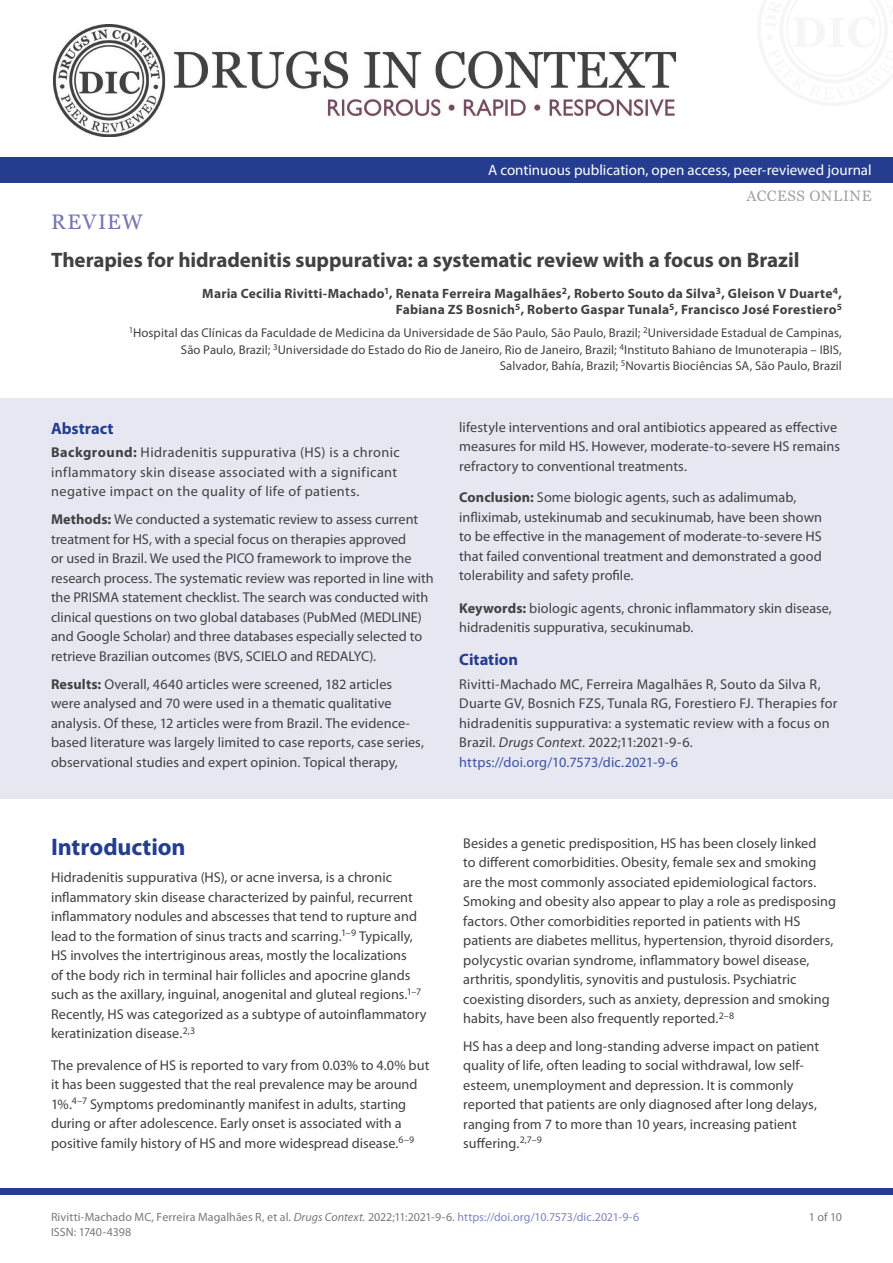
<style>
.page{position:relative;width:893px;height:1263px;background:#fff}
.page>*{position:absolute;margin:0;border:0;box-sizing:border-box;transform-origin:0 0}
.t1{font:700 24px "Myriad Pro";letter-spacing:-.005em;color:#243d91}
.JTL{font:700 21px "Myriad Pro";letter-spacing:-.005em;color:#424142}
.SP_JID{font:21px "Georgia";letter-spacing:.06em;color:#7376b2}
.OPH1{font:700 16.5px "Myriad Pro";color:#243d91}
.t2{font:15px "Myriad Pro";color:#fff}
.t3{font:15px "Georgia";letter-spacing:.045em;color:#7c7878}
.OPTXS{font:14.25px/19.5px "Myriad Pro";color:#424142}
.TXT_S{font:14.25px/19.5px "Myriad Pro";color:#424142}
.TXT{font:14.25px/19.5px "Myriad Pro";color:#424142}
.OPTX{font:14.25px/19.5px "Myriad Pro";letter-spacing:.02em;color:#424142}
.JAU{font:700 13.5px/16.2px "Myriad Pro";letter-spacing:.02em;color:#424142;text-align:right}
.JAF{font:12.75px/16.5px "Myriad Pro";letter-spacing:.005em;color:#424142;text-align:right}
.t4{font:12px "Myriad Pro";letter-spacing:.005em;color:#7c7878}
.s1{font-weight:700}
.s2{font-style:italic}
.s3{color:#3a53a3}
.s4{color:#7f85c1}
</style>
<div class="page">
<div style="left:0;top:157px;width:893px;height:26px;background:#243d91"></div>
<img style="left:53px;top:24px;width:622px;height:112px">
<div style="left:0;top:398px;width:893px;height:400px;background:#e7e7f2"></div>
<div style="left:0;top:1188px;width:893px;height:7px;background:#243d91"></div>
<p class="t2" style="left:488px;top:161px;width:385px">A continuous publication, open access, peer-reviewed journal</p>
<p class="SP_JID" style="left:51px;top:206px;width:93px">REVIEW</p>
<p class="t3" style="left:746px;top:185px;width:127px">ACCESS ONLINE</p>
<p class="JTL" style="left:51px;top:246px;width:750px">Therapies for hidradenitis suppurativa: a systematic review with a focus on Brazil</p>
<p class="JAU" style="left:202px;top:285px;width:641px">Maria Cecilia Rivitti-Machado<sup>1</sup>, Renata Ferreira Magalhães<sup>2</sup>, Roberto Souto da Silva<sup>3</sup>, Gleison V Duarte<sup>4</sup>,<br>Fabiana ZS Bosnich<sup>5</sup>, Roberto Gaspar Tunala<sup>5</sup>, Francisco José Forestiero<sup>5</sup></p>
<p class="JAF" style="left:129px;top:325px;width:715px"><sup>1</sup>Hospital das Clínicas da Faculdade de Medicina da Universidade de São Paulo, São Paulo, Brazil; <sup>2</sup>Universidade Estadual de Campinas,<br>São Paulo, Brazil; <sup>3</sup>Universidade do Estado do Rio de Janeiro, Rio de Janeiro, Brazil; <sup>4</sup>Instituto Bahiano de Imunoterapia – IBIS,<br>Salvador, Bahía, Brazil; <sup>5</sup>Novartis Biociências SA, São Paulo, Brazil</p>
<p class="OPH1" style="left:51px;top:417px;width:64px">Abstract</p>
<p class="OPTX" style="left:51px;top:442px;width:350px"><span class="s1">Background:</span> Hidradenitis suppurativa (HS) is a chronic inflammatory skin disease associated with a significant negative impact on the quality of life of patients.</p>
<p class="OPTXS" style="left:51px;top:509px;width:384px"><span class="s1">Methods:</span> We conducted a systematic review to assess current treatment for HS, with a special focus on therapies approved<br>or used in Brazil. We used the PICO framework to improve the research process. The systematic review was reported in line with the PRISMA statement checklist. The search was conducted with clinical questions on two global databases (PubMed (MEDLINE) and Google Scholar) and three databases especially selected to retrieve Brazilian outcomes (BVS, SCIELO and REDALYC).</p>
<p class="OPTXS" style="left:51px;top:674px;width:374px"><span class="s1">Results:</span> Overall, 4640 articles were screened, 182 articles were analysed and 70 were used in a thematic qualitative analysis. Of these, 12 articles were from Brazil. The evidence&shy;based literature was largely limited to case reports, case series, observational studies and expert opinion. Topical therapy,</p>
<p class="OPTXS" style="left:459px;top:417px;width:382px">lifestyle interventions and oral antibiotics appeared as effective measures for mild HS. However, moderate-to-severe HS remains refractory to conventional treatments.</p>
<p class="OPTXS" style="left:459px;top:488px;width:364px"><span class="s1">Conclusion:</span> Some biologic agents, such as adalimumab, infliximab, ustekinumab and secukinumab, have been shown to be effective in the management of moderate-to-severe HS that failed conventional treatment and demonstrated a good tolerability and safety profile.</p>
<p class="OPTXS" style="left:459px;top:598px;width:374px"><span class="s1">Keywords:</span> biologic agents, chronic inflammatory skin disease, hidradenitis suppurativa, secukinumab.</p>
<p class="OPH1" style="left:459px;top:649px;width:60px">Citation</p>
<p class="OPTX" style="left:459px;top:674px;width:380px">Rivitti-Machado MC, Ferreira Magalhães R, Souto da Silva R, Duarte GV, Bosnich FZS, Tunala RG, Forestiero FJ. Therapies for hidradenitis suppurativa: a systematic review with a focus on Brazil. <span class="s2">Drugs Context</span>. 2022;11:2021-9-6. <span class="s3">https://doi.org/10.7573/dic.2021-9-6</span></p>
<h1 class="t1" style="left:51px;top:831px;width:136px">Introduction</h1>
<p class="TXT" style="left:51px;top:868px;width:377px">Hidradenitis suppurativa (HS), or acne inversa, is a chronic inflammatory skin disease characterized by painful, recurrent inflammatory nodules and abscesses that tend to rupture and lead to the formation of sinus tracts and scarring.<sup>1–9</sup> Typically, HS involves the intertriginous areas, mostly the localizations<br>of the body rich in terminal hair follicles and apocrine glands such as the axillary, inguinal, anogenital and gluteal regions.<sup>1–7<br></sup>Recently, HS was categorized as a subtype of autoinflammatory keratinization disease.<sup>2,3</sup></p>
<p class="TXT_S" style="left:51px;top:1055px;width:380px">The prevalence of HS is reported to vary from 0.03% to 4.0% but it has been suggested that the real prevalence may be around 1%.<sup>4–7</sup> Symptoms predominantly manifest in adults, starting during or after adolescence. Early onset is associated with a positive family history of HS and more widespread disease.<sup>6–9</sup></p>
<p class="TXT_S" style="left:463px;top:833px;width:374px">Besides a genetic predisposition, HS has been closely linked<br>to different comorbidities. Obesity, female sex and smoking are the most commonly associated epidemiological factors.<br>Smoking and obesity also appear to play a role as predisposing factors. Other comorbidities reported in patients with HS patients are diabetes mellitus, hypertension, thyroid disorders, polycystic ovarian syndrome, inflammatory bowel disease, arthritis, spondylitis, synovitis and pustulosis. Psychiatric coexisting disorders, such as anxiety, depression and smoking habits, have been also frequently reported.<sup>2–8</sup></p>
<p class="TXT_S" style="left:463px;top:1036px;width:357px">HS has a deep and long-standing adverse impact on patient quality of life, often leading to social withdrawal, low self&shy;esteem, unemployment and depression. It is commonly reported that patients are only diagnosed after long delays, ranging from 7 to more than 10 years, increasing patient suffering.<sup>2,7–9</sup></p>
<p class="t4" style="left:51px;top:1209px;width:590px">Rivitti-Machado MC, Ferreira Magalhães R, et al. <span class="s2">Drugs Context.</span> 2022;11:2021-9-6. <span class="s4">https://doi.org/10.7573/dic.2021-9-6</span></p>
<p class="t4" style="left:809px;top:1209px;width:35px">1 of 10</p>
<p class="t4" style="left:51px;top:1224px;width:82px">ISSN: 1740-4398</p>
</div>
